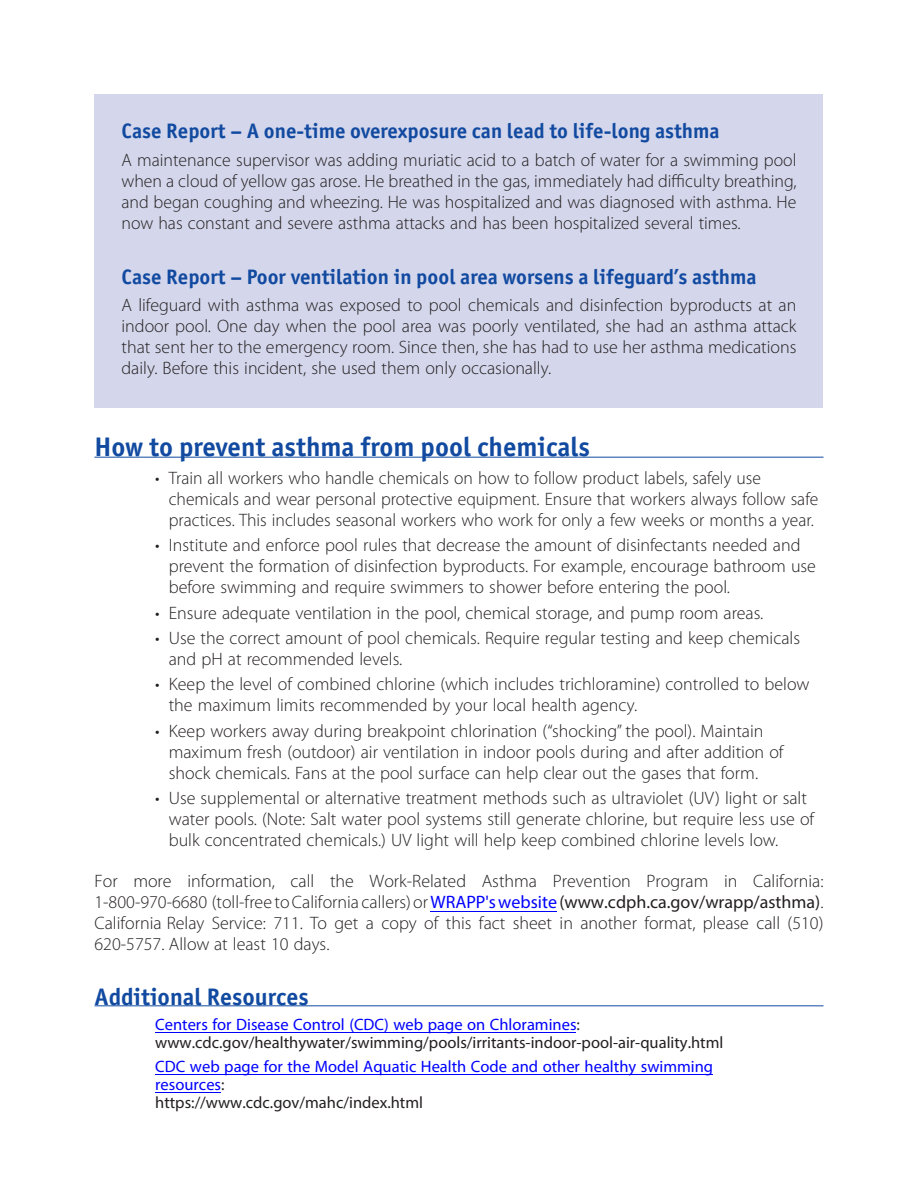
<style>
.page{position:relative;width:918px;height:1188px;background:#fff}
.page>*{position:absolute;margin:0;border:0;box-sizing:border-box;transform-origin:0 0}
.SubH_1b{font:700 27px "Officina Sans";color:#114aa0}
.SubH_1b-2{font:700 24px "Officina Sans";color:#114aa0}
.SideBar_Head{font:700 21px "Officina Sans";color:#114aa0}
.SidebarBod{font:300 18px/21px "Myriad Pro";color:#231f20}
.SubH_1b-3{font:300 18px/21px "Myriad Pro";color:#231f20;text-align:justify}
.Resources_List{font:16.5px/18px "Myriad Pro";color:#231f20}
.Resources_List-2{font:16.5px/17.7px "Myriad Pro";color:#00f}
.s1{font-weight:400;color:#00f}
.s2{font-weight:400}
.s3{color:#00f}
.s4{color:#231f20}
</style>
<div class="page">
<hr style="left:94px;top:457px;width:730px;height:1px;background:#114aa0">
<hr style="left:94px;top:1006px;width:730px;height:1px;background:#114aa0">
<div style="left:94px;top:94px;width:730px;height:314px;background:#d4d6eb"></div>
<hr style="left:430px;top:911px;width:127px;height:1px;background:#00f">
<hr style="left:156px;top:1032px;width:420px;height:1px;background:#00f">
<hr style="left:156px;top:1074px;width:557px;height:1px;background:#00f">
<hr style="left:156px;top:1092px;width:65px;height:1px;background:#00f">
<p class="SideBar_Head" style="left:122px;top:118px;width:600px">Case Report – A one-time overexposure can lead to life-long asthma</p>
<p class="SidebarBod" style="left:122px;top:150px;width:677px;text-align:justify">A maintenance supervisor was adding muriatic acid to a batch of water for a swimming pool when a cloud of yellow gas arose. He breathed in the gas, immediately had difficulty breathing, and began coughing and wheezing. He was hospitalized and was diagnosed with asthma. He now has constant and severe asthma attacks and has been hospitalized several times.</p>
<p class="SideBar_Head" style="left:122px;top:263px;width:637px">Case Report – Poor ventilation in pool area worsens a lifeguard’s asthma</p>
<p class="SidebarBod" style="left:122px;top:295px;width:677px;text-align:justify">A lifeguard with asthma was exposed to pool chemicals and disinfection byproducts at an indoor pool. One day when the pool area was poorly ventilated, she had an asthma attack that sent her to the emergency room. Since then, she has had to use her asthma medications daily. Before this incident, she used them only occasionally.</p>
<p class="SubH_1b" style="left:94px;top:430px;width:497px">How to prevent asthma from pool chemicals</p>
<p class="SidebarBod" style="left:169px;top:468px;width:651px;text-indent:-13px">• Train all workers who handle chemicals on how to follow product labels, safely use chemicals and wear personal protective equipment. Ensure that workers always follow safe practices. This includes seasonal workers who work for only a few weeks or months a year.</p>
<p class="SidebarBod" style="left:169px;top:535px;width:649px;text-indent:-14px">• Institute and enforce pool rules that decrease the amount of disinfectants needed and prevent the formation of disinfection byproducts. For example, encourage bathroom use before swimming and require swimmers to shower before entering the pool.</p>
<p class="SidebarBod" style="left:155px;top:602px;width:610px">• Ensure adequate ventilation in the pool, chemical storage, and pump room areas.</p>
<p class="SidebarBod" style="left:169px;top:628px;width:633px;text-indent:-14px">• Use the correct amount of pool chemicals. Require regular testing and keep chemicals and pH at recommended levels.</p>
<p class="SidebarBod" style="left:169px;top:674px;width:642px;text-indent:-14px">• Keep the level of combined chlorine (which includes trichloramine) controlled to below the maximum limits recommended by your local health agency.</p>
<p class="SidebarBod" style="left:169px;top:720px;width:616px;text-indent:-14px">• Keep workers away during breakpoint chlorination (“shocking” the pool). Maintain maximum fresh (outdoor) air ventilation in indoor pools during and after addition of shock chemicals. Fans at the pool surface can help clear out the gases that form.</p>
<p class="SidebarBod" style="left:169px;top:788px;width:647px;text-indent:-14px">• Use supplemental or alternative treatment methods such as ultraviolet (UV) light or salt water pools. (Note: Salt water pool systems still generate chlorine, but require less use of bulk concentrated chemicals.) UV light will help keep combined chlorine levels low.</p>
<p class="SubH_1b-3" style="left:94px;top:871px;width:731px">For more information, call the Work-Related Asthma Prevention Program in California:<br>1-800-970-6680 (toll-free to California callers) or <span class="s1">WRAPP's website</span><span class="s2">(www.cdph.ca.gov/wrapp/asthma)</span>.<br>California Relay Service: 711. To get a copy of this fact sheet in another format, please call (510)<br>620-5757. Allow at least 10 days.</p>
<p class="SubH_1b-2" style="left:94px;top:982px;width:216px">Additional Resources</p>
<p class="Resources_List" style="left:155px;top:1015px;width:570px"><span class="s3">Centers for Disease Control (CDC) web page on Chloramines</span>: www.cdc.gov/healthywater/swimming/pools/irritants-indoor-pool-air-quality.html</p>
<p class="Resources_List-2" style="left:155px;top:1058px;width:559px">CDC web page for the Model Aquatic Health Code and other healthy swimming resources<span class="s4">:<br>https://www.cdc.gov/mahc/index.html</span></p>
</div>
